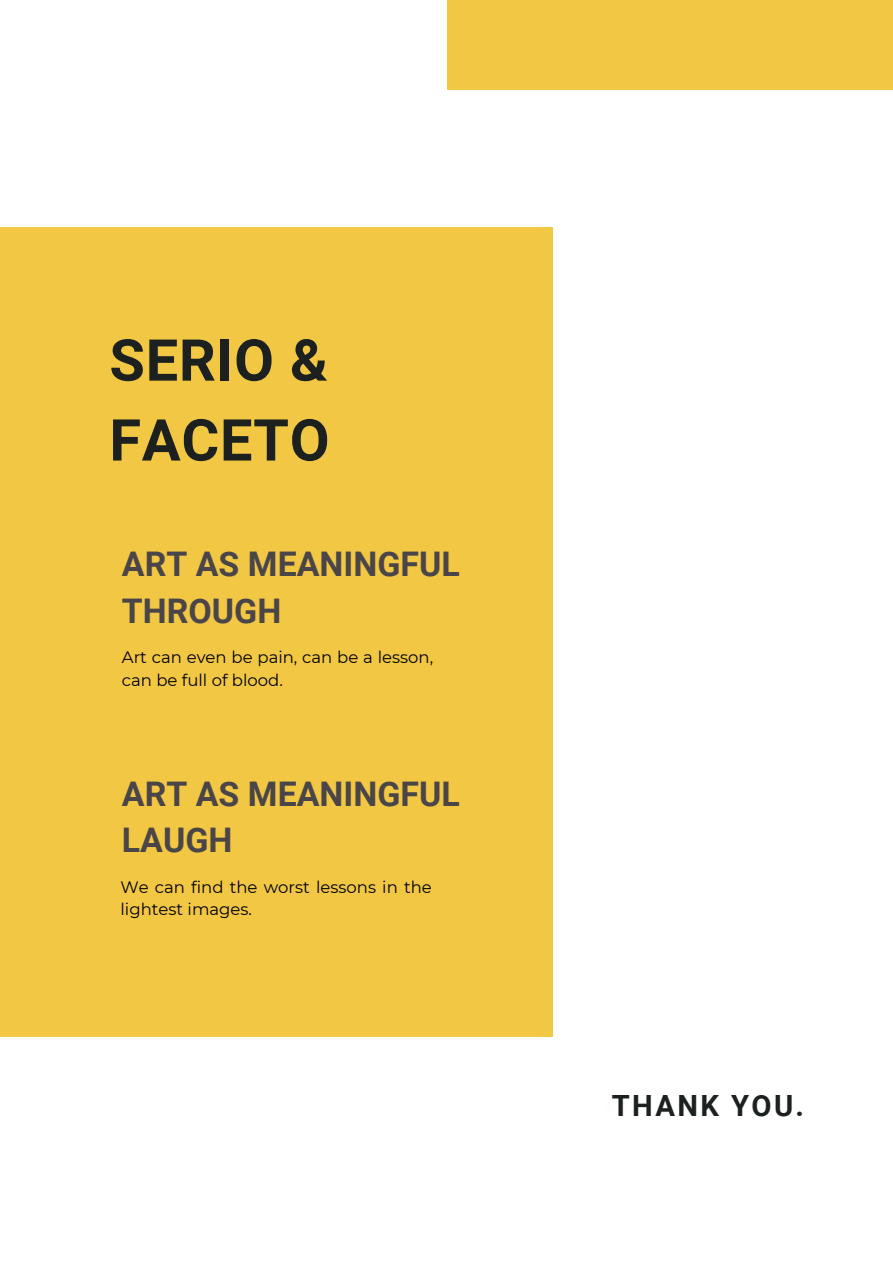
<style>
.page{position:relative;width:893px;height:1264px;background:#fff}
.page>*{position:absolute;margin:0;border:0;box-sizing:border-box;transform-origin:0 0}
.t1{font:700 57.75px/79.8px "Roboto";letter-spacing:.015em;color:#1c2120}
.t2{font:700 33.9px/46.5px "Roboto";color:#4a4549}
.t3{font:700 29.25px "Roboto";letter-spacing:.08em;color:#1c2120}
.t4{font:16.5px/22.5px "Montserrat";color:#000}
</style>
<div class="page">
<div style="left:446px;top:0;width:446px;height:89px;background:#f2c744"></div>
<div style="left:0;top:228px;width:552px;height:808px;background:#f2c744"></div>
<p class="t1" style="left:109px;top:321px;width:222px">SERIO &amp;<br>FACETO</p>
<h2 class="t2" style="left:122px;top:541px;width:339px">ART AS MEANINGFUL<br>THROUGH</h2>
<p class="t4" style="left:122px;top:646px;width:313px">Art can even be pain, can be a lesson, can be full of blood.</p>
<p class="t2" style="left:122px;top:770px;width:339px">ART AS MEANINGFUL</p>
<h1 class="t2" style="left:122px;top:817px;width:112px">LAUGH</h1>
<p class="t4" style="left:120px;top:875px;width:313px">We can find the worst lessons in the lightest images.</p>
<p class="t3" style="left:611px;top:1088px;width:194px">THANK YOU.</p>
</div>
